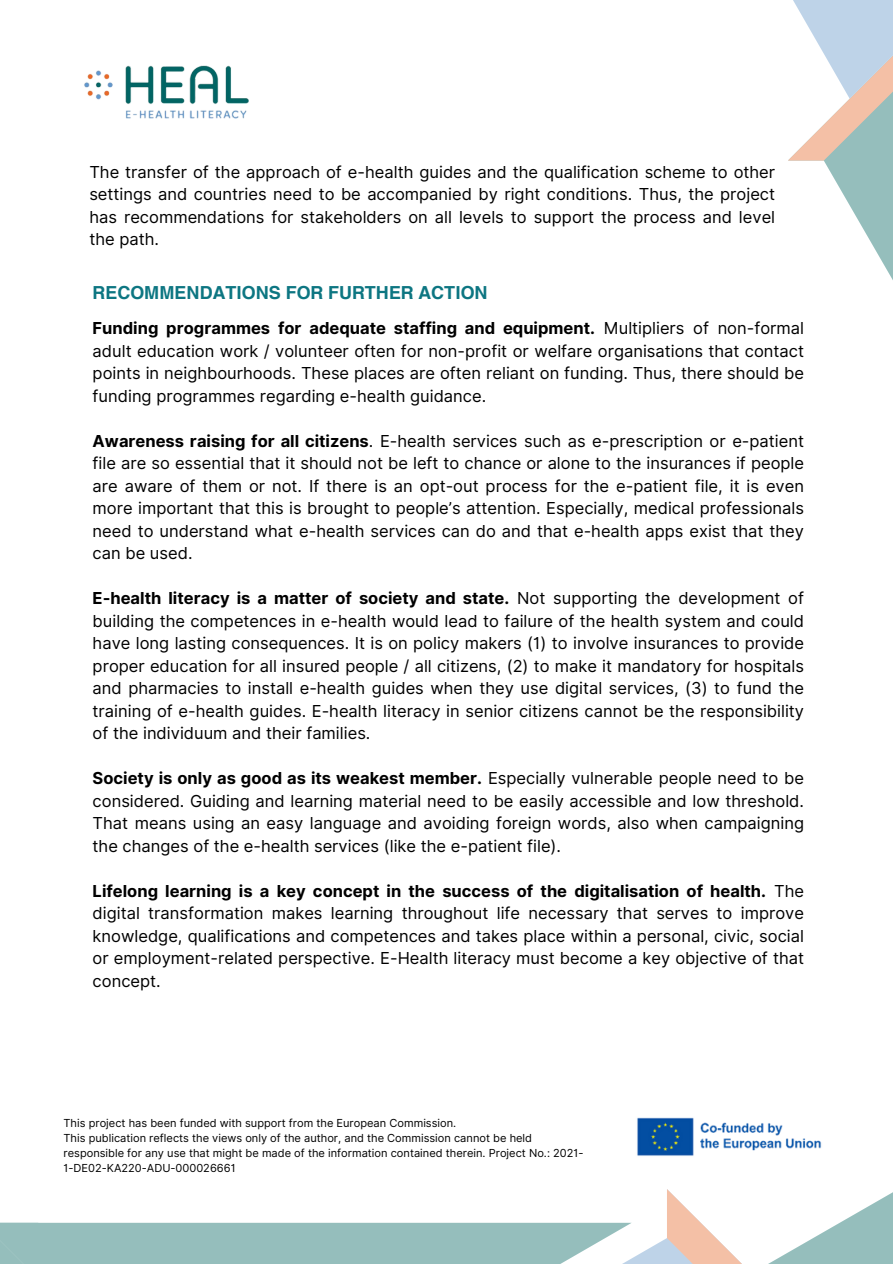
<style>
.page{position:relative;width:893px;height:1264px;background:#fff}
.page>*{position:absolute;margin:0;border:0;box-sizing:border-box;transform-origin:0 0}
.t1{font:700 18px "Helvetica World";color:#0d7682}
.t2{font:16.5px/22.5px "Inter";color:#000;text-align:justify}
.t3{font:11.1px/14.7px "Inter";color:#000}
.s1{font-weight:700}
</style>
<div class="page">
<svg style="left:0;top:1189px;width:892px;height:74px"></svg>
<svg style="left:788px;top:0;width:104px;height:279px"></svg>
<img style="left:84px;top:65px;width:165px;height:54px">
<img style="left:637px;top:1117px;width:185px;height:39px">
<p class="t2" style="left:89px;top:160px;width:687px">The transfer of the approach of e-health guides and the qualification scheme to other settings and countries need to be accompanied by right conditions. Thus, the project has recommendations for stakeholders on all levels to support the process and level the path.</p>
<p class="t1" style="left:93px;top:278px;width:396px">RECOMMENDATIONS FOR FURTHER ACTION</p>
<p class="t2" style="left:93px;top:317px;width:712px"><span class="s1">Funding programmes for adequate staffing and equipment.</span> Multipliers of non-formal adult education work / volunteer often for non-profit or welfare organisations that contact points in neighbourhoods. These places are often reliant on funding. Thus, there should be funding programmes regarding e-health guidance.</p>
<p class="t2" style="left:93px;top:429px;width:713px"><span class="s1">Awareness raising for all citizens</span>. E-health services such as e-prescription or e-patient file are so essential that it should not be left to chance or alone to the insurances if people are aware of them or not. If there is an opt-out process for the e-patient file, it is even more important that this is brought to people’s attention. Especially, medical professionals need to understand what e-health services can do and that e-health apps exist that they can be used.</p>
<p class="t2" style="left:93px;top:587px;width:713px"><span class="s1">E-health literacy is a matter of society and state.</span> Not supporting the development of building the competences in e-health would lead to failure of the health system and could have long lasting consequences. It is on policy makers (1) to involve insurances to provide proper education for all insured people / all citizens, (2) to make it mandatory for hospitals and pharmacies to install e-health guides when they use digital services, (3) to fund the training of e-health guides. E-health literacy in senior citizens cannot be the responsibility of the individuum and their families.</p>
<p class="t2" style="left:93px;top:767px;width:713px"><span class="s1">Society is only as good as its weakest member.</span> Especially vulnerable people need to be considered. Guiding and learning material need to be easily accessible and low threshold.<br>That means using an easy language and avoiding foreign words, also when campaigning the changes of the e-health services (like the e-patient file).</p>
<p class="t2" style="left:93px;top:879px;width:713px"><span class="s1">Lifelong learning is a key concept in the success of the digitalisation of health.</span> The digital transformation makes learning throughout life necessary that serves to improve knowledge, qualifications and competences and takes place within a personal, civic, social or employment-related perspective. E-Health literacy must become a key objective of that concept.</p>
<p class="t3" style="left:64px;top:1115px;width:394px">This project has been funded with support from the European Commission.</p>
<p class="t3" style="left:64px;top:1130px;width:521px">This publication reflects the views only of the author, and the Commission cannot be held responsible for any use that might be made of the information contained therein. Project No.: 2021-<br>1-DE02-KA220-ADU-000026661</p>
</div>
